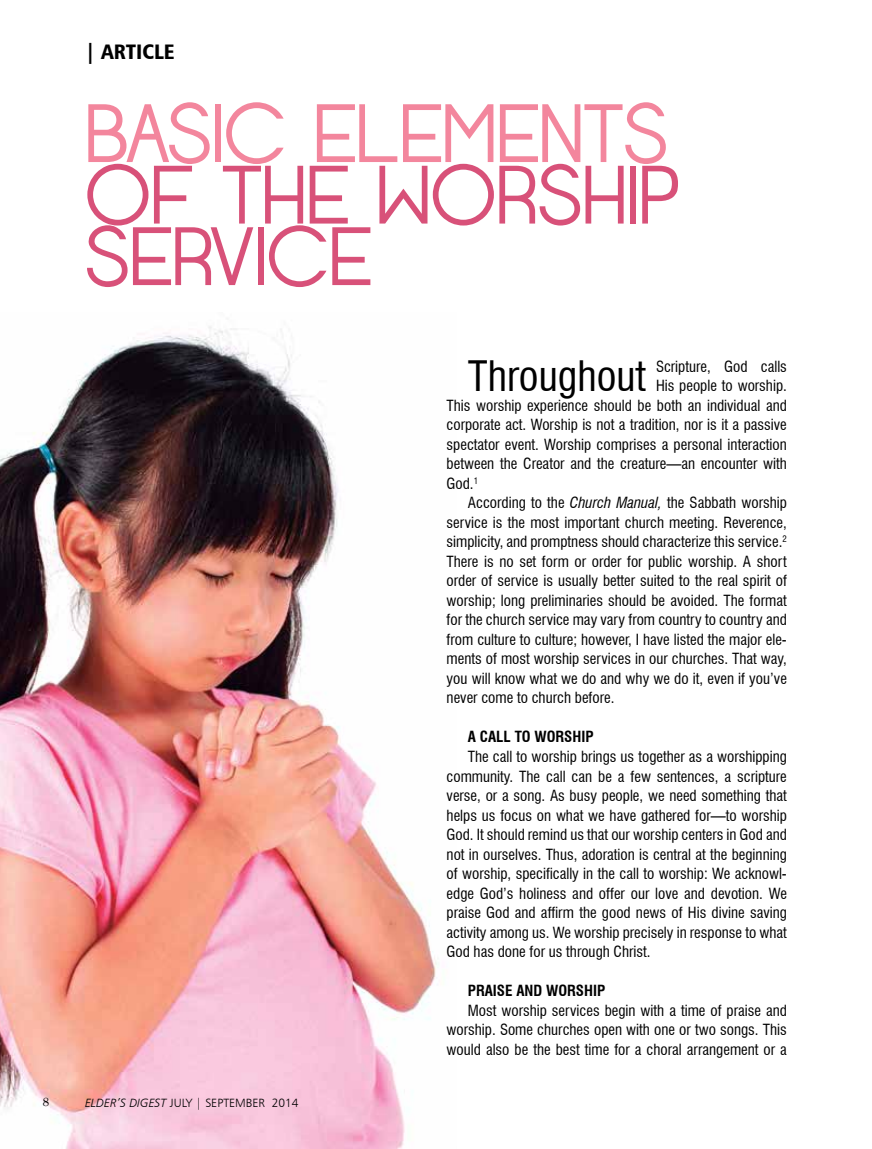
<style>
.page{position:relative;width:872px;height:1149px;background:#fff}
.page>*{position:absolute;margin:0;border:0;box-sizing:border-box;transform-origin:0 0}
.t1{font:82.5px/61.5px "Opificio";color:#d85179}
.t2{font:82.5px "Opificio";color:#f3869d}
.t3{font:condensed 40.95px "Swiss 721 BT";color:#000}
.t4{font:21px "Humanist 777 BT Black Condensed B";color:#000}
.t5{font:condensed 15px/19.5px "Swiss 721 BT";color:#000;text-align:justify}
.t6{font:700 condensed 15px "Swiss 721 BT";color:#000}
.t7{font:12px "Humanist 777 BT Light B";color:#000}
.t8{font:12px "Century";color:#000}
.s1{font-family:"Humanist 777 BT Light Italic B"}
.s2{font-style:italic}
</style>
<div class="page">
<img style="left:0;top:326px;width:437px;height:822px">
<h3 class="t4" style="left:85px;top:38px;width:91px">| ARTICLE</h3>
<h1 class="t2" style="left:85px;top:88px;width:584px">BASIC ELEMENTS</h1>
<h1 class="t1" style="left:85px;top:166px;width:596px">OF THE WORSHIP<br>SERVICE</h1>
<p class="t8" style="left:43px;top:1091px;width:8px">8</p>
<p class="t7" style="left:85px;top:1094px;width:215px"><span class="s1">ELDER’S DIGEST</span> JULY | SEPTEMBER 2014</p>
<h2 class="t3" style="left:468px;top:351px;width:179px">Throughout</h2>
<p class="t5" style="left:656px;top:356px;width:132px">Scripture, God calls</p>
<p class="t5" style="left:656px;top:376px;width:132px">His people to worship.</p>
<p class="t5" style="left:446px;top:395px;width:342px">This worship experience should be both an individual and</p>
<p class="t5" style="left:446px;top:415px;width:342px">corporate act. Worship is not a tradition, nor is it a passive</p>
<p class="t5" style="left:446px;top:434px;width:342px">spectator event. Worship comprises a personal interaction</p>
<p class="t5" style="left:446px;top:454px;width:342px">between the Creator and the creature—an encounter with</p>
<p class="t5" style="left:446px;top:473px;width:33px">God.<sup>1</sup></p>
<p class="t5" style="left:468px;top:493px;width:320px">According to the <span class="s2">Church Manual,</span> the Sabbath worship</p>
<p class="t5" style="left:446px;top:512px;width:342px">service is the most important church meeting. Reverence,</p>
<p class="t5" style="left:446px;top:532px;width:342px">simplicity, and promptness should characterize this service.<sup>2</sup></p>
<p class="t5" style="left:446px;top:551px;width:342px">There is no set form or order for public worship. A short</p>
<p class="t5" style="left:446px;top:571px;width:342px">order of service is usually better suited to the real spirit of</p>
<p class="t5" style="left:446px;top:590px;width:342px">worship; long preliminaries should be avoided. The format</p>
<p class="t5" style="left:446px;top:610px;width:342px">for the church service may vary from country to country and</p>
<p class="t5" style="left:446px;top:629px;width:342px">from culture to culture; however, I have listed the major ele-</p>
<p class="t5" style="left:446px;top:649px;width:342px">ments of most worship services in our churches. That way,</p>
<p class="t5" style="left:446px;top:668px;width:342px">you will know what we do and why we do it, even if you’ve</p>
<p class="t5" style="left:446px;top:688px;width:169px">never come to church before.</p>
<p class="t6" style="left:468px;top:727px;width:127px">A CALL TO WORSHIP</p>
<p class="t5" style="left:446px;top:746px;width:342px;text-indent:21px">The call to worship brings us together as a worshipping community. The call can be a few sentences, a scripture verse, or a song. As busy people, we need something that helps us focus on what we have gathered for—to worship God. It should remind us that our worship centers in God and not in ourselves. Thus, adoration is central at the beginning of worship, specifically in the call to worship: We acknowl&shy;edge God’s holiness and offer our love and devotion. We praise God and affirm the good news of His divine saving activity among us. We worship precisely in response to what God has done for us through Christ.</p>
<p class="t6" style="left:468px;top:981px;width:139px">PRAISE AND WORSHIP</p>
<p class="t5" style="left:446px;top:1000px;width:342px;text-indent:21px">Most worship services begin with a time of praise and worship. Some churches open with one or two songs. This would also be the best time for a choral arrangement or a</p>
</div>
